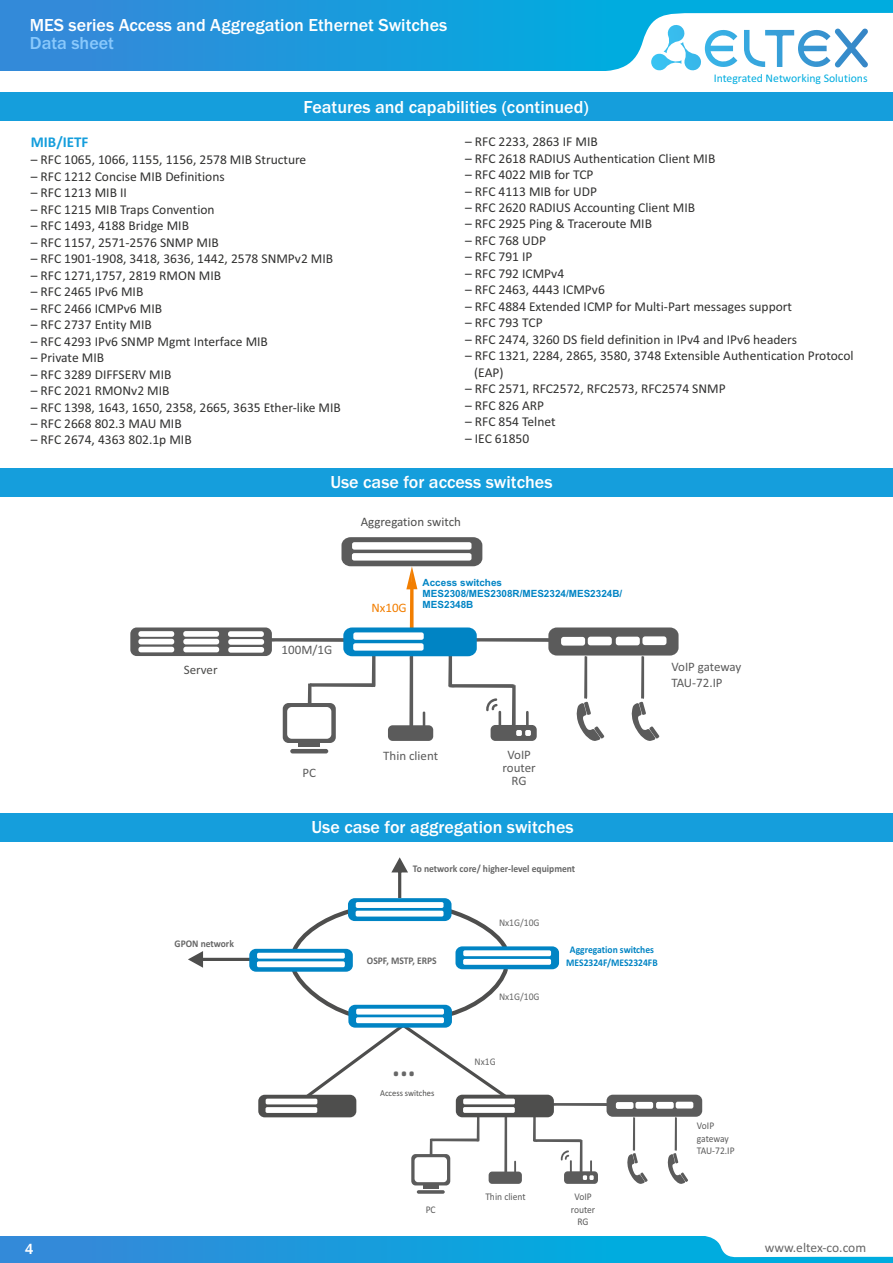
<style>
.page{position:relative;width:893px;height:1263px;background:#fff}
.page>*{position:absolute;margin:0;border:0;box-sizing:border-box;transform-origin:0 0}
.t1{font:700 31.5px "Calibri";color:#676767;scale:.93 1}
.t2{font:500 18px "Franklin Gothic";color:#fff}
.t3{font:500 18px "Franklin Gothic";color:#8ac9fc}
.t4{font:700 15px "Calibri";color:#159edc}
.t5{font:500 15px "Franklin Gothic";color:#fff}
.t6{font:13.5px/16.5px "Calibri";color:#313130}
.t7{font:13.5px "Calibri";color:#666}
.t8{font:12.9px/13px "Calibri";color:#5b5b5b;text-align:center}
.t9{font:12.9px "Calibri";color:#4e4e4d}
.t10{font:12.9px "Calibri";color:#f27e00}
.t11{font:11.7px "Calibri";color:#00acdf}
.t12{font:700 10.2px "Calibri";color:#676767;scale:.93 1}
.t13{font:10.2px/12.5px "Calibri";color:#5b5b5b;text-align:center;scale:.93 1}
.t14{font:700 10.2px/12.5px "Calibri";color:#0084c4;text-align:center;scale:.93 1}
.t15{font:10.2px "Calibri";color:#676767;scale:.93 1}
.t16{font:700 9.9px/11.1px "Arial";color:#0084c4}
.t17{font:9px "Calibri";color:#4e4e4d;scale:.93 1}
</style>
<div class="page">
<div style="left:0;top:813px;width:893px;height:28px;background:#159edc"></div>
<hr style="left:299px;top:743px;width:21px;height:3px;background:#5b5b5b">
<hr style="left:290px;top:749px;width:38px;height:4px;background:#5b5b5b;border-radius:2px">
<svg style="left:130px;top:537px;width:548px;height:206px"></svg>
<div style="left:0;top:0;width:893px;height:71px;background:linear-gradient(to right,#3489d9,#00b4e0)"></div>
<svg style="left:589px;top:13px;width:304px;height:58px"></svg>
<div style="left:0;top:1236px;width:893px;height:27px;background:linear-gradient(to right,#3489d9,#00b4e0)"></div>
<svg style="left:703px;top:1236px;width:190px;height:21px"></svg>
<hr style="left:423px;top:1185px;width:16px;height:3px;background:#5b5b5b">
<svg style="left:417px;top:1190px;width:28px;height:4px"></svg>
<svg style="left:188px;top:857px;width:514px;height:328px"></svg>
<div style="left:0;top:468px;width:893px;height:29px;background:#159edc"></div>
<div style="left:0;top:92px;width:893px;height:29px;background:#159edc"></div>
<h2 class="t2" style="left:30px;top:19px;width:419px">MES series Access and Aggregation Ethernet Switches</h2>
<h2 class="t3" style="left:30px;top:36px;width:86px">Data sheet</h2>
<h2 class="t2" style="left:304px;top:100px;width:287px">Features and capabilities (continued)</h2>
<p class="t11" style="left:714px;top:73px;width:155px">Integrated Networking Solutions</p>
<p class="t4" style="left:31px;top:136px;width:59px">MIB/IETF</p>
<p class="t6" style="left:31px;top:153px;width:277px">– RFC 1065, 1066, 1155, 1156, 2578 MIB Structure</p>
<p class="t6" style="left:31px;top:169px;width:195px">– RFC 1212 Concise MIB Definitions</p>
<p class="t6" style="left:31px;top:186px;width:98px">– RFC 1213 MIB II</p>
<p class="t6" style="left:31px;top:202px;width:185px">– RFC 1215 MIB Traps Convention</p>
<p class="t6" style="left:31px;top:219px;width:160px">– RFC 1493, 4188 Bridge MIB</p>
<p class="t6" style="left:31px;top:235px;width:189px">– RFC 1157, 2571-2576 SNMP MIB</p>
<p class="t6" style="left:31px;top:252px;width:304px">– RFC 1901-1908, 3418, 3636, 1442, 2578 SNMPv2 MIB</p>
<p class="t6" style="left:31px;top:268px;width:192px">– RFC 1271,1757, 2819 RMON MIB</p>
<p class="t6" style="left:31px;top:284px;width:114px">– RFC 2465 IPv6 MIB</p>
<p class="t6" style="left:31px;top:301px;width:133px">– RFC 2466 ICMPv6 MIB</p>
<p class="t6" style="left:31px;top:317px;width:123px">– RFC 2737 Entity MIB</p>
<p class="t6" style="left:31px;top:334px;width:239px">– RFC 4293 IPv6 SNMP Mgmt Interface MIB</p>
<p class="t6" style="left:31px;top:350px;width:75px">– Private MIB</p>
<p class="t6" style="left:31px;top:367px;width:142px">– RFC 3289 DIFFSERV MIB</p>
<p class="t6" style="left:31px;top:383px;width:140px">– RFC 2021 RMONv2 MIB</p>
<p class="t6" style="left:31px;top:400px;width:311px">– RFC 1398, 1643, 1650, 2358, 2665, 3635 Ether-like MIB</p>
<p class="t6" style="left:31px;top:416px;width:152px">– RFC 2668 802.3 MAU MIB</p>
<p class="t6" style="left:31px;top:433px;width:162px">– RFC 2674, 4363 802.1p MIB</p>
<p class="t6" style="left:465px;top:134px;width:134px">– RFC 2233, 2863 IF MIB</p>
<p class="t6" style="left:465px;top:151px;width:252px">– RFC 2618 RADIUS Authentication Client MIB</p>
<p class="t6" style="left:465px;top:167px;width:130px">– RFC 4022 MIB for TCP</p>
<p class="t6" style="left:465px;top:184px;width:133px">– RFC 4113 MIB for UDP</p>
<p class="t6" style="left:465px;top:200px;width:231px">– RFC 2620 RADIUS Accounting Client MIB</p>
<p class="t6" style="left:465px;top:217px;width:188px">– RFC 2925 Ping &amp; Traceroute MIB</p>
<p class="t6" style="left:465px;top:233px;width:82px">– RFC 768 UDP</p>
<p class="t6" style="left:465px;top:250px;width:69px">– RFC 791 IP</p>
<p class="t6" style="left:465px;top:266px;width:101px">– RFC 792 ICMPv4</p>
<p class="t6" style="left:465px;top:283px;width:141px">– RFC 2463, 4443 ICMPv6</p>
<p class="t6" style="left:465px;top:299px;width:328px">– RFC 4884 Extended ICMP for Multi-Part messages support</p>
<p class="t6" style="left:465px;top:316px;width:79px">– RFC 793 TCP</p>
<p class="t6" style="left:465px;top:332px;width:333px">– RFC 2474, 3260 DS field definition in IPv4 and IPv6 headers</p>
<p class="t6" style="left:474px;top:349px;width:381px;text-indent:-9px">– RFC 1321, 2284, 2865, 3580, 3748 Extensible Authentication Protocol (EAP)</p>
<p class="t6" style="left:465px;top:382px;width:262px">– RFC 2571, RFC2572, RFC2573, RFC2574 SNMP</p>
<p class="t6" style="left:465px;top:398px;width:81px">– RFC 826 ARP</p>
<p class="t6" style="left:465px;top:415px;width:92px">– RFC 854 Telnet</p>
<p class="t6" style="left:465px;top:431px;width:66px">– IEC 61850</p>
<h2 class="t2" style="left:330px;top:476px;width:224px">Use case for access switches</h2>
<p class="t9" style="left:361px;top:517px;width:102px">Aggregation switch</p>
<p class="t9" style="left:184px;top:665px;width:35px">Server</p>
<p class="t12" style="left:175px;top:939px;width:65px">GPON network</p>
<p class="t8" style="left:282px;top:645px;width:52px">100М/1G</p>
<p class="t10" style="left:371px;top:602px;width:37px">Nх10G</p>
<p class="t16" style="left:423px;top:577px;width:201px">Access switches<br>MES2308/MES2308R/MES2324/MES2324B/<br>MES2348В</p>
<p class="t8" style="left:671px;top:660px;width:72px;line-height:15.9px;text-align:left">VoIP gateway<br>TAU-72.IP</p>
<p class="t8" style="left:302px;top:768px;width:15px">PC</p>
<p class="t8" style="left:383px;top:750px;width:56px">Thin client</p>
<p class="t8" style="left:503px;top:749px;width:35px">VoIP router<br>RG</p>
<h2 class="t2" style="left:312px;top:821px;width:264px">Use case for aggregation switches</h2>
<p class="t12" style="left:413px;top:864px;width:176px">To network core/ higher-level equipment</p>
<p class="t12" style="left:367px;top:956px;width:77px">OSPF, MSTP, ERPS</p>
<h1 class="t1" style="left:392px;top:1052px;width:27px">...</h1>
<p class="t17" style="left:380px;top:1089px;width:60px">Access switches</p>
<p class="t13" style="left:426px;top:1204px;width:12px">PC</p>
<p class="t15" style="left:499px;top:918px;width:45px">Nх1G/10G</p>
<p class="t15" style="left:499px;top:992px;width:45px">Nх1G/10G</p>
<p class="t15" style="left:475px;top:1057px;width:24px">Nх1G</p>
<p class="t14" style="left:566px;top:945px;width:100px">Aggregation switches<br>MES2324F/MES2324FB</p>
<p class="t13" style="left:485px;top:1191px;width:45px">Thin client</p>
<p class="t13" style="left:571px;top:1191px;width:28px">VoIP router<br>RG</p>
<p class="t13" style="left:697px;top:1120px;width:42px;text-align:left">VoIP gateway<br>TAU-72.IP</p>
<p class="t5" style="left:25px;top:1243px;width:10px">4</p>
<p class="t7" style="left:765px;top:1242px;width:103px">www.eltex-co.com</p>
</div>
